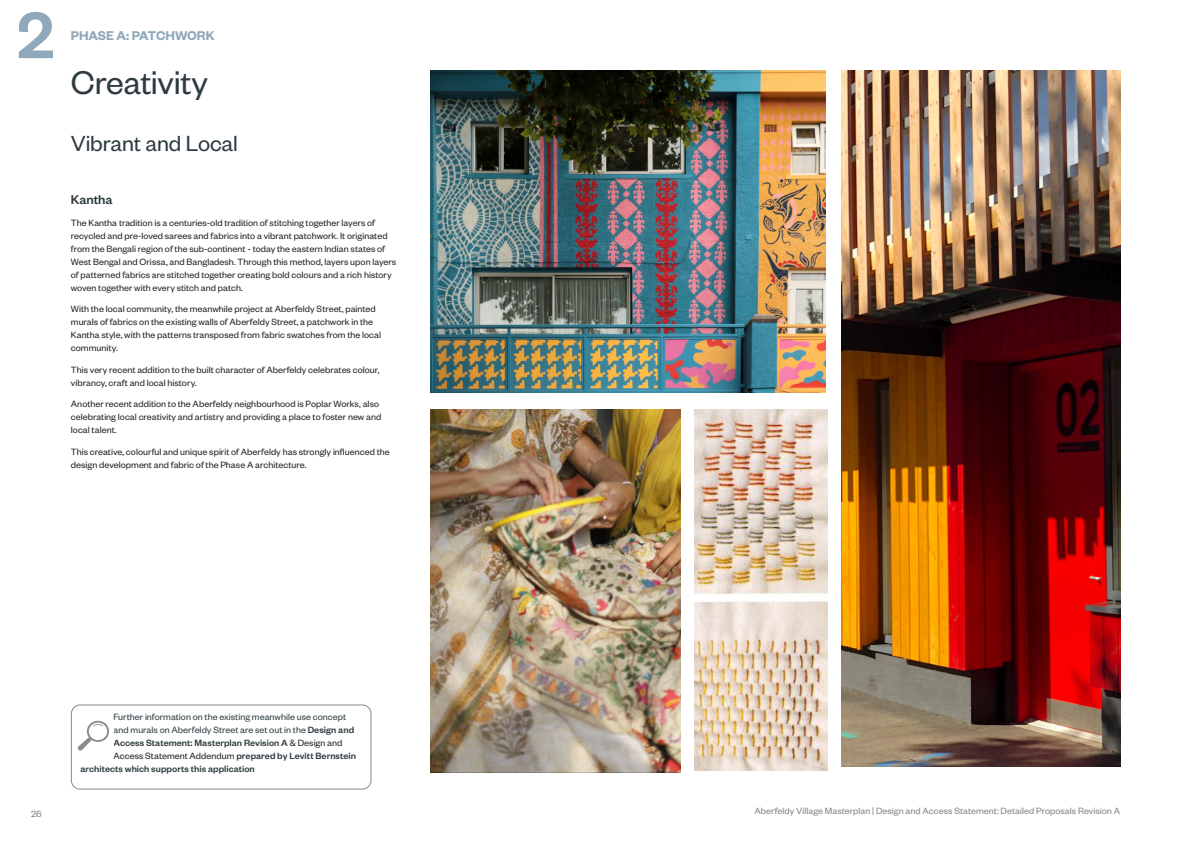
<style>
.page{position:relative;width:1191px;height:842px;background:#fff}
.page>*{position:absolute;margin:0;border:0;box-sizing:border-box;transform-origin:0 0}
.t1{font:500 72px "Founders Grotesk";color:#8fa9ba}
.Page_Title{font:36px "Founders Grotesk";letter-spacing:-.01em;color:#2e3b40}
.Page_Subtitle{font:24px "Founders Grotesk";letter-spacing:-.005em;color:#2e3b40}
.t2{font:600 14px "Founders Grotesk";letter-spacing:-.005em;color:#8fa9ba}
.Body_Heading{font:500 14px "Founders Grotesk";letter-spacing:-.005em;color:#2e3b40}
.Body_text{font:10px/13px "Founders Grotesk";letter-spacing:.005em;color:#231f20}
.Body_text-2{font:500 10px "Founders Grotesk";letter-spacing:.005em;color:#2e3b40}
.Body_text-3{font:10px "Founders Grotesk";letter-spacing:.005em;color:#2e3b40}
.t3{font:10px "Founders Grotesk";letter-spacing:.005em;color:#808388}
.s1{font-weight:500}
.s2{font-weight:400;color:#231f20}
</style>
<div class="page">
<img style="left:430px;top:409px;width:250px;height:364px">
<img style="left:694px;top:409px;width:133px;height:361px">
<img style="left:430px;top:71px;width:395px;height:321px">
<img style="left:841px;top:71px;width:279px;height:695px">
<div style="left:71px;top:704px;width:300px;height:85px;border:1px solid #8a8a8e;border-radius:9px"></div>
<svg style="left:77px;top:720px;width:32px;height:31px"></svg>
<h1 class="t1" style="left:17px;top:-10px;width:38px">2</h1>
<h3 class="t2" style="left:71px;top:27px;width:145px">PHASE A: PATCHWORK</h3>
<p class="Page_Title" style="left:71px;top:60px;width:139px">Creativity</p>
<p class="Page_Subtitle" style="left:71px;top:128px;width:168px">Vibrant and Local</p>
<p class="Body_Heading" style="left:71px;top:191px;width:43px">Kantha</p>
<p class="Body_text" style="left:71px;top:216px;width:327px">The Kantha tradition is a centuries-old tradition of stitching together layers of recycled and pre-loved sarees and fabrics into a vibrant patchwork. It originated from the Bengali region of the sub-continent - today the eastern Indian states of West Bengal and Orissa, and Bangladesh. Through this method, layers upon layers of patterned fabrics are stitched together creating bold colours and a rich history woven together with every stitch and patch.</p>
<p class="Body_text" style="left:71px;top:302px;width:312px">With the local community, the meanwhile project at Aberfeldy Street, painted murals of fabrics on the existing walls of Aberfeldy Street, a patchwork in the Kantha style, with the patterns transposed from fabric swatches from the local community.</p>
<p class="Body_text" style="left:71px;top:363px;width:310px">This very recent addition to the built character of Aberfeldy celebrates colour, vibrancy, craft and local history.</p>
<p class="Body_text" style="left:71px;top:397px;width:312px">Another recent addition to the Aberfeldy neighbourhood is Poplar Works, also celebrating local creativity and artistry and providing a place to foster new and local talent.</p>
<p class="Body_text" style="left:71px;top:445px;width:320px">This creative, colourful and unique spirit of Aberfeldy has strongly influenced the design development and fabric of the Phase A architecture.</p>
<p class="t3" style="left:31px;top:808px;width:12px">26</p>
<p class="Body_text-3" style="left:113px;top:711px;width:234px">Further information on the existing meanwhile use concept</p>
<p class="Body_text-3" style="left:113px;top:724px;width:242px">and murals on Aberfeldy Street are set out in the <span class="s1">Design and</span></p>
<p class="Body_text-2" style="left:113px;top:737px;width:230px">Access Statement: Masterplan Revision A <span class="s2">&amp; Design and</span></p>
<p class="Body_text-2" style="left:113px;top:750px;width:244px"><span class="s2">Access Statement Addendum</span> prepared by Levitt Bernstein</p>
<p class="Body_text-2" style="left:80px;top:763px;width:176px">architects which supports this application</p>
<p class="t3" style="left:754px;top:805px;width:367px">Aberfeldy Village Masterplan | Design and Access Statement: Detailed Proposals Revision A</p>
</div>
